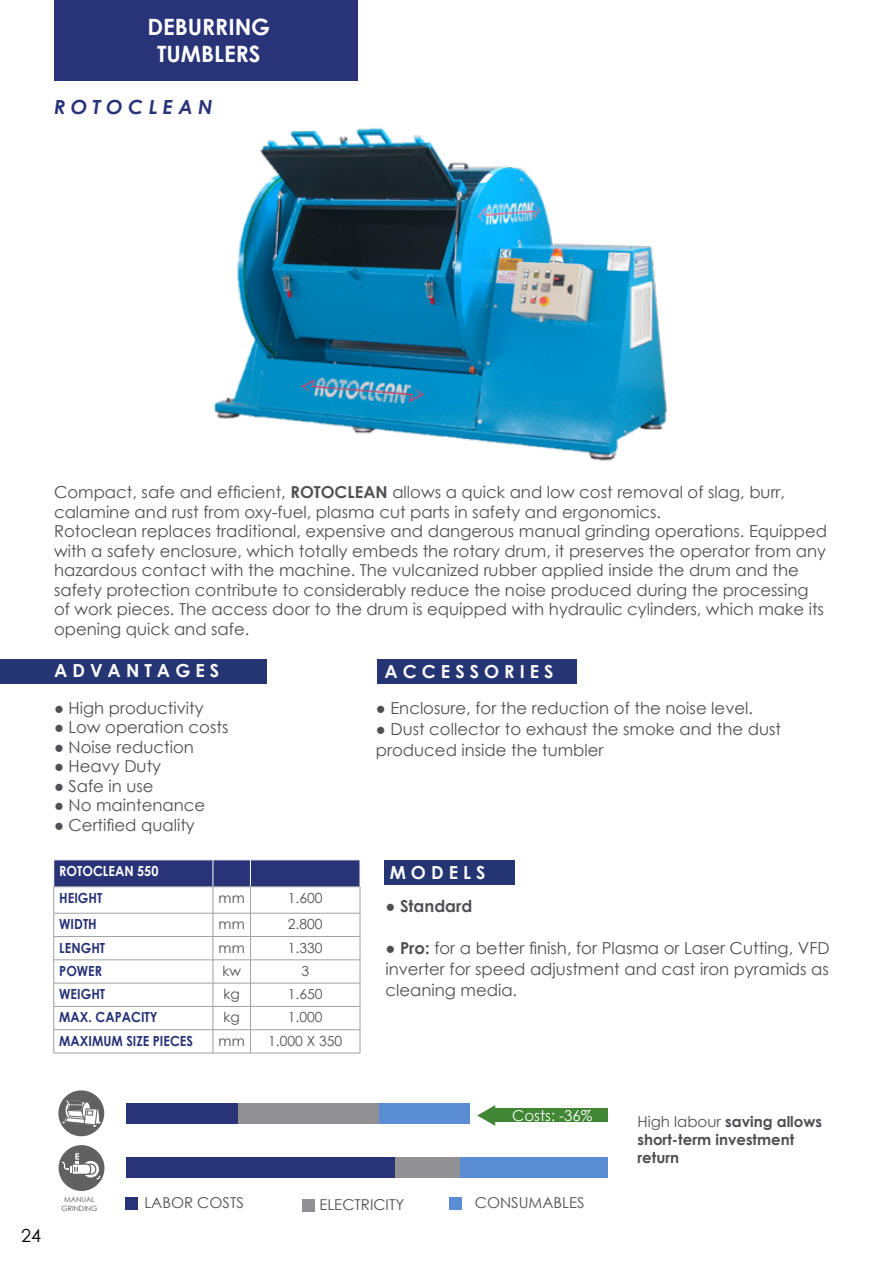
<style>
.page{position:relative;width:893px;height:1263px;background:#fff}
.page>*{position:absolute;margin:0;border:0;box-sizing:border-box;transform-origin:0 0}
.t1{font:700 22.5px/27px "Century Gothic";color:#fff;text-align:center}
.t2{font:italic 700 19.5px "Century Gothic";color:#283378}
.t3{font:700 18px "Century Gothic";color:#fff}
.t4{font:18px "Century Gothic";color:#000}
.t5{font:16.5px/19.5px "Century Gothic";color:#504f55}
.t6{font:700 16.5px "Century Gothic";color:#504f55}
.t7{font:700 15px/18px "Century Gothic";color:#504f55}
.t8{font:15px "Century Gothic";color:#504f55}
.t9{font:15px "Century Gothic";color:#fff}
.t10{font:700 13.95px "Century Gothic";color:#283378;scale:.91 1}
.t11{font:13.95px "Century Gothic";color:#504f55}
.t12{font:700 13.95px "Century Gothic";color:#fff;scale:.91 1}
.t13{font:7.2px/8.7px "Century Gothic";color:#504f55;text-align:center}
.s1{font-weight:700}
.s2{font-weight:400}
</style>
<div class="page">
<div style="left:54px;top:0;width:303px;height:81px;background:#283378"></div>
<div style="left:377px;top:659px;width:199px;height:25px;background:#253574"></div>
<div style="left:384px;top:860px;width:130px;height:24px;background:#253574"></div>
<img style="left:214px;top:128px;width:453px;height:333px">
<div style="left:126px;top:1103px;width:112px;height:21px;background:#283378"></div>
<div style="left:126px;top:1156px;width:269px;height:21px;background:#283378"></div>
<div style="left:238px;top:1103px;width:142px;height:21px;background:#919094"></div>
<div style="left:395px;top:1156px;width:67px;height:21px;background:#919094"></div>
<div style="left:380px;top:1103px;width:90px;height:21px;background:#5b8dd4"></div>
<div style="left:460px;top:1156px;width:148px;height:21px;background:#5b8dd4"></div>
<div style="left:302px;top:1199px;width:12px;height:12px;background:#919094"></div>
<div style="left:126px;top:1197px;width:12px;height:12px;background:#283378"></div>
<div style="left:450px;top:1197px;width:12px;height:12px;background:#5b8dd4"></div>
<div style="left:493px;top:1109px;width:114px;height:13px;background:#408634"></div>
<svg style="left:477px;top:1105px;width:18px;height:21px"></svg>
<div style="left:58px;top:1090px;width:46px;height:46px;background:#626161;border-radius:50%"></div>
<svg style="left:62px;top:1100px;width:38px;height:26px"></svg>
<div style="left:59px;top:1145px;width:45px;height:46px;background:#626161;border-radius:50%"></div>
<svg style="left:62px;top:1153px;width:38px;height:26px"></svg>
<div style="left:0;top:659px;width:266px;height:25px;background:#253574"></div>
<svg style="left:53px;top:860px;width:308px;height:193px"></svg>
<hr style="left:250px;top:886px;width:110px;height:1px;background:#a0a09f">
<hr style="left:54px;top:913px;width:159px;height:1px;background:#a0a0a0">
<hr style="left:213px;top:913px;width:37px;height:1px;background:#a0a0a0">
<hr style="left:250px;top:913px;width:110px;height:1px;background:#a0a0a0">
<hr style="left:54px;top:936px;width:159px;height:1px;background:#a0a0a0">
<hr style="left:213px;top:936px;width:37px;height:1px;background:#a0a0a0">
<hr style="left:250px;top:936px;width:110px;height:1px;background:#a0a0a0">
<hr style="left:54px;top:959px;width:159px;height:1px;background:#a0a0a0">
<hr style="left:213px;top:959px;width:37px;height:1px;background:#a0a0a0">
<hr style="left:250px;top:959px;width:110px;height:1px;background:#a0a0a0">
<hr style="left:54px;top:983px;width:159px;height:1px;background:#a0a0a0">
<hr style="left:213px;top:983px;width:37px;height:1px;background:#a0a0a0">
<hr style="left:250px;top:983px;width:110px;height:1px;background:#a0a0a0">
<hr style="left:54px;top:1006px;width:159px;height:1px;background:#a0a0a0">
<hr style="left:213px;top:1006px;width:37px;height:1px;background:#a0a0a0">
<hr style="left:250px;top:1006px;width:110px;height:1px;background:#a0a0a0">
<hr style="left:54px;top:1029px;width:159px;height:1px;background:#a0a0a0">
<hr style="left:213px;top:1029px;width:37px;height:1px;background:#a0a0a0">
<hr style="left:250px;top:1029px;width:110px;height:1px;background:#a0a0a0">
<hr style="left:54px;top:1053px;width:159px;height:1px;background:#a0a0a0">
<hr style="left:213px;top:1053px;width:37px;height:1px;background:#a0a0a0">
<hr style="left:250px;top:1053px;width:110px;height:1px;background:#a0a0a0">
<h1 class="t1" style="left:147px;top:12px;width:124px">DEBURRING<br>TUMBLERS</h1>
<p class="t2" style="left:54px;top:92px;width:160px">R O T O C L E A N</p>
<p class="t5" style="left:54px;top:482px;width:774px">Compact, safe and efficient, <span class="s1">ROTOCLEAN</span> allows a quick and low cost removal of slag, burr, calamine and rust from oxy-fuel, plasma cut parts in safety and ergonomics.<br>Rotoclean replaces traditional, expensive and dangerous manual grinding operations. Equipped with a safety enclosure, which totally embeds the rotary drum, it preserves the operator from any hazardous contact with the machine. The vulcanized rubber applied inside the drum and the safety protection contribute to considerably reduce the noise produced during the processing of work pieces. The access door to the drum is equipped with hydraulic cylinders, which make its opening quick and safe.</p>
<p class="t3" style="left:54px;top:657px;width:167px">A D V A N T A G E S</p>
<p class="t5" style="left:54px;top:698px;width:151px">● High productivity</p>
<p class="t5" style="left:54px;top:717px;width:176px">● Low operation costs</p>
<p class="t5" style="left:54px;top:737px;width:142px">● Noise reduction</p>
<p class="t5" style="left:54px;top:756px;width:109px">● Heavy Duty</p>
<p class="t5" style="left:54px;top:776px;width:101px">● Safe in use</p>
<p class="t5" style="left:54px;top:795px;width:153px">● No maintenance</p>
<p class="t5" style="left:54px;top:815px;width:142px">● Certified quality</p>
<p class="t12" style="left:59px;top:860px;width:110px">ROTOCLEAN 550</p>
<p class="t10" style="left:59px;top:887px;width:49px">HEIGHT</p>
<p class="t11" style="left:219px;top:888px;width:28px">mm</p>
<p class="t11" style="left:288px;top:888px;width:36px">1.600</p>
<p class="t10" style="left:59px;top:913px;width:43px">WIDTH</p>
<p class="t11" style="left:219px;top:914px;width:28px">mm</p>
<p class="t11" style="left:288px;top:914px;width:36px">2.800</p>
<p class="t10" style="left:59px;top:937px;width:52px">LENGHT</p>
<p class="t11" style="left:219px;top:938px;width:28px">mm</p>
<p class="t11" style="left:288px;top:938px;width:36px">1.330</p>
<p class="t10" style="left:59px;top:960px;width:49px">POWER</p>
<p class="t11" style="left:222px;top:961px;width:20px">kw</p>
<p class="t11" style="left:301px;top:961px;width:9px">3</p>
<p class="t10" style="left:59px;top:983px;width:52px">WEIGHT</p>
<p class="t11" style="left:223px;top:984px;width:18px">kg</p>
<p class="t11" style="left:288px;top:984px;width:36px">1.650</p>
<p class="t10" style="left:59px;top:1007px;width:110px">MAX. CAPACITY</p>
<p class="t11" style="left:223px;top:1008px;width:18px">kg</p>
<p class="t11" style="left:288px;top:1008px;width:36px">1.000</p>
<p class="t10" style="left:59px;top:1030px;width:148px">MAXIMUM SIZE PIECES</p>
<p class="t11" style="left:219px;top:1031px;width:28px">mm</p>
<p class="t11" style="left:268px;top:1031px;width:76px">1.000 X 350</p>
<p class="t3" style="left:384px;top:658px;width:171px">A C C E S S O R I E S</p>
<p class="t5" style="left:376px;top:698px;width:379px">● Enclosure, for the reduction of the noise level.</p>
<p class="t5" style="left:376px;top:718px;width:407px;line-height:21px">● Dust collector to exhaust the smoke and the dust produced inside the tumbler</p>
<p class="t3" style="left:390px;top:859px;width:97px">M O D E L S</p>
<p class="t6" style="left:385px;top:894px;width:88px">● Standard</p>
<p class="t5" style="left:385px;top:937px;width:446px;line-height:21px;text-align:justify"><span class="s1">● Pro:</span> for a better finish, for Plasma or Laser Cutting, VFD inverter for speed adjustment and cast iron pyramids as cleaning media.</p>
<p class="t4" style="left:21px;top:1223px;width:21px">24</p>
<p class="t13" style="left:61px;top:1195px;width:38px">MANUAL<br>GRINDING</p>
<p class="t8" style="left:144px;top:1192px;width:101px">LABOR COSTS</p>
<p class="t9" style="left:512px;top:1105px;width:82px">Costs: -36%</p>
<p class="t8" style="left:319px;top:1194px;width:86px">ELECTRICITY</p>
<p class="t8" style="left:475px;top:1192px;width:111px">CONSUMABLES</p>
<p class="t7" style="left:637px;top:1111px;width:186px"><span class="s2">High labour</span> saving allows short-term investment return</p>
</div>
